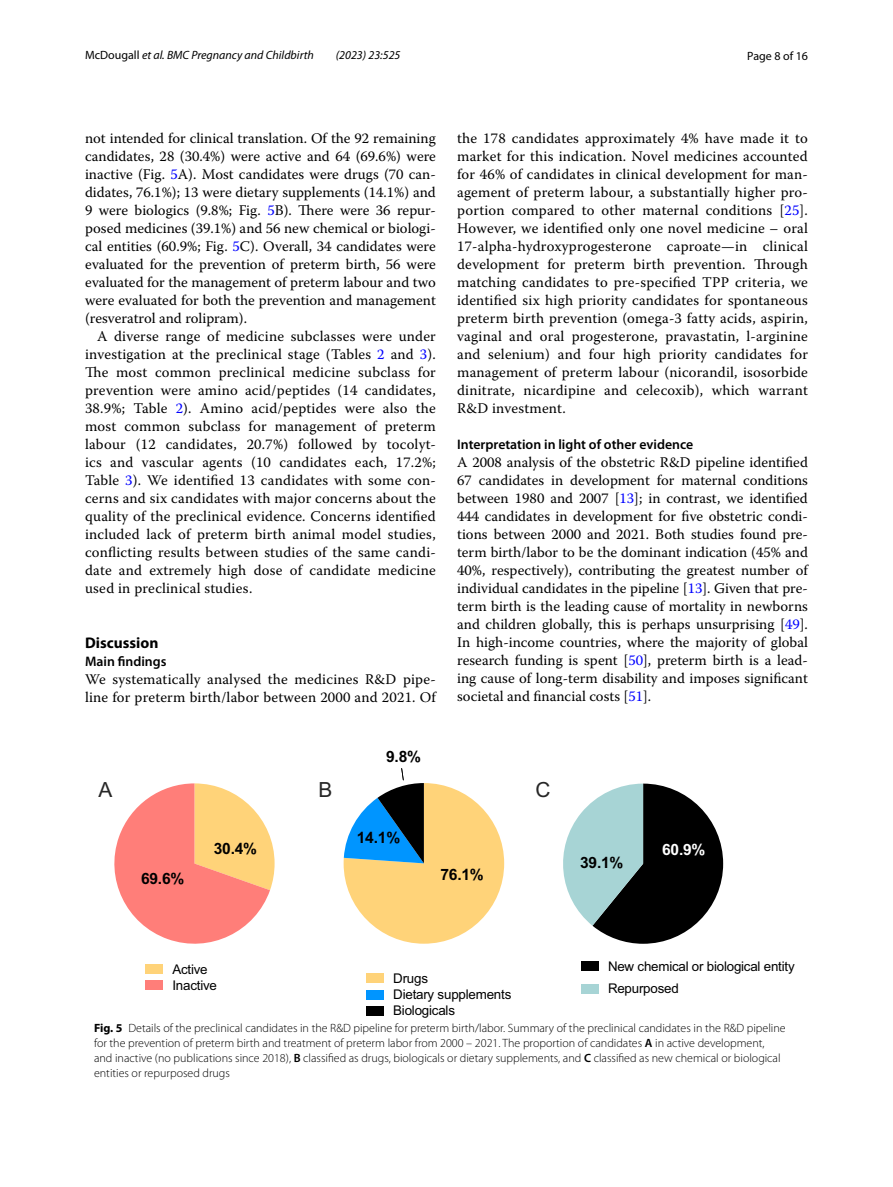
<style>
.page{position:relative;width:893px;height:1187px;background:#fff}
.page>*{position:absolute;margin:0;border:0;box-sizing:border-box;transform-origin:0 0}
.t1{font:20.85px "Arial MT2";color:#272727}
.t2{font:15.6px "Arial Bold MT2";letter-spacing:-.015em;color:#000}
.t3{font:15.6px "Arial Bold MT2";color:#fff}
.t4{font:700 15.45px "Myriad Pro";color:#000}
.t5{font:14.7px/18px "Warnock Pro";letter-spacing:.015em;color:#000;text-align:justify}
.t6{font:600 13.8px "Myriad Pro";color:#000}
.t7{font:13.35px/16px "Arial MT2";letter-spacing:-.015em;color:#000}
.t8{font:300 12px/15px "Myriad Pro";color:#000}
.t9{font:italic 12px "Myriad Pro";color:#000}
.t10{font:12px "Myriad Pro";color:#000}
.s1{font-style:normal}
.s2{color:#00f}
.s3{font-weight:700}
.s4{font-weight:600}
</style>
<div class="page">
<svg style="left:114px;top:783px;width:161px;height:161px"></svg>
<div style="left:146px;top:964px;width:17px;height:9px;background:#ffd379"></div>
<div style="left:146px;top:980px;width:17px;height:9px;background:#ff7e79"></div>
<div style="left:344px;top:783px;width:160px;height:160px;background:#ffd379;border-radius:80px"></div>
<div style="left:366px;top:973px;width:18px;height:10px;background:#ffd379"></div>
<div style="left:366px;top:989px;width:18px;height:10px;background:#0095ff"></div>
<div style="left:366px;top:1005px;width:18px;height:10px;background:#000"></div>
<svg style="left:344px;top:768px;width:80px;height:95px"></svg>
<svg style="left:563px;top:783px;width:160px;height:160px"></svg>
<div style="left:581px;top:961px;width:17px;height:9px;background:#000"></div>
<div style="left:581px;top:984px;width:17px;height:9px;background:#a7d4d5"></div>
<p class="t9" style="left:85px;top:48px;width:230px"><span class="s1">McDougall</span> et al. BMC Pregnancy and Childbirth</p>
<p class="t9" style="left:336px;top:48px;width:66px">(2023) 23:525</p>
<p class="t10" style="left:747px;top:48px;width:62px">Page 8 of 16</p>
<p class="t5" style="left:85px;top:128px;width:352px">not intended for clinical translation. Of the 92 remaining candidates, 28 (30.4%) were active and 64 (69.6%) were inactive (Fig. <span class="s2">5</span>A). Most candidates were drugs (70 can&shy;didates, 76.1%); 13 were dietary supplements (14.1%) and 9 were biologics (9.8%; Fig. <span class="s2">5</span>B). There were 36 repur&shy;posed medicines (39.1%) and 56 new chemical or biologi&shy;cal entities (60.9%; Fig. <span class="s2">5</span>C). Overall, 34 candidates were evaluated for the prevention of preterm birth, 56 were evaluated for the management of preterm labour and two were evaluated for both the prevention and management (resveratrol and rolipram).</p>
<p class="t5" style="left:85px;top:326px;width:352px;text-indent:12px">A diverse range of medicine subclasses were under investigation at the preclinical stage (Tables <span class="s2">2</span> and <span class="s2">3</span>).<br>The most common preclinical medicine subclass for prevention were amino acid/peptides (14 candidates, 38.9%; Table <span class="s2">2</span>). Amino acid/peptides were also the most common subclass for management of preterm labour (12 candidates, 20.7%) followed by tocolyt&shy;ics and vascular agents (10 candidates each, 17.2%; Table <span class="s2">3</span>). We identified 13 candidates with some con&shy;cerns and six candidates with major concerns about the quality of the preclinical evidence. Concerns identified included lack of preterm birth animal model studies, conflicting results between studies of the same candi&shy;date and extremely high dose of candidate medicine used in preclinical studies.</p>
<p class="t4" style="left:85px;top:632px;width:75px">Discussion</p>
<p class="t6" style="left:85px;top:652px;width:83px">Main findings</p>
<p class="t5" style="left:85px;top:669px;width:352px">We systematically analysed the medicines R&amp;D pipe&shy;line for preterm birth/labor between 2000 and 2021. Of</p>
<p class="t2" style="left:386px;top:745px;width:36px">9.8%</p>
<p class="t5" style="left:457px;top:128px;width:352px">the 178 candidates approximately 4% have made it to market for this indication. Novel medicines accounted for 46% of candidates in clinical development for man&shy;agement of preterm labour, a substantially higher pro&shy;portion compared to other maternal conditions [<span class="s2">25</span>].<br>However, we identified only one novel medicine – oral 17-alpha-hydroxyprogesterone caproate—in clinical development for preterm birth prevention. Through matching candidates to pre-specified TPP criteria, we identified six high priority candidates for spontaneous preterm birth prevention (omega-3 fatty acids, aspirin, vaginal and oral progesterone, pravastatin, l-arginine and selenium) and four high priority candidates for management of preterm labour (nicorandil, isosorbide dinitrate, nicardipine and celecoxib), which warrant R&amp;D investment.</p>
<p class="t6" style="left:457px;top:435px;width:238px">Interpretation in light of other evidence</p>
<p class="t5" style="left:457px;top:452px;width:352px">A 2008 analysis of the obstetric R&amp;D pipeline identified 67 candidates in development for maternal conditions between 1980 and 2007 [<span class="s2">13</span>]; in contrast, we identified 444 candidates in development for five obstetric condi&shy;tions between 2000 and 2021. Both studies found pre&shy;term birth/labor to be the dominant indication (45% and 40%, respectively), contributing the greatest number of individual candidates in the pipeline [<span class="s2">13</span>]. Given that pre&shy;term birth is the leading cause of mortality in newborns and children globally, this is perhaps unsurprising [<span class="s2">49</span>].<br>In high-income countries, where the majority of global research funding is spent [<span class="s2">50</span>], preterm birth is a lead&shy;ing cause of long-term disability and imposes significant societal and financial costs [<span class="s2">51</span>].</p>
<h1 class="t1" style="left:98px;top:775px;width:15px">A</h1>
<h1 class="t1" style="left:318px;top:775px;width:15px">B</h1>
<h1 class="t1" style="left:535px;top:775px;width:17px">C</h1>
<p class="t2" style="left:141px;top:867px;width:45px">69.6%</p>
<p class="t2" style="left:214px;top:837px;width:45px">30.4%</p>
<p class="t7" style="left:172px;top:960px;width:46px">Active<br>Inactive</p>
<p class="t2" style="left:357px;top:826px;width:45px">14.1%</p>
<p class="t2" style="left:440px;top:863px;width:45px">76.1%</p>
<p class="t7" style="left:393px;top:970px;width:120px">Drugs<br>Dietary supplements<br>Biologicals</p>
<p class="t2" style="left:580px;top:851px;width:45px">39.1%</p>
<p class="t3" style="left:662px;top:838px;width:45px">60.9%</p>
<p class="t7" style="left:608px;top:954px;width:188px;line-height:22.4px">New chemical or biological entity<br>Repurposed</p>
<p class="t8" style="left:94px;top:1021px;width:693px"><span class="s3">Fig. 5</span> Details of the preclinical candidates in the R&amp;D pipeline for preterm birth/labor. Summary of the preclinical candidates in the R&amp;D pipeline for the prevention of preterm birth and treatment of preterm labor from 2000 – 2021. The proportion of candidates <span class="s4">A</span> in active development, and inactive (no publications since 2018), <span class="s4">B</span> classified as drugs, biologicals or dietary supplements, and <span class="s4">C</span> classified as new chemical or biological entities or repurposed drugs</p>
</div>
